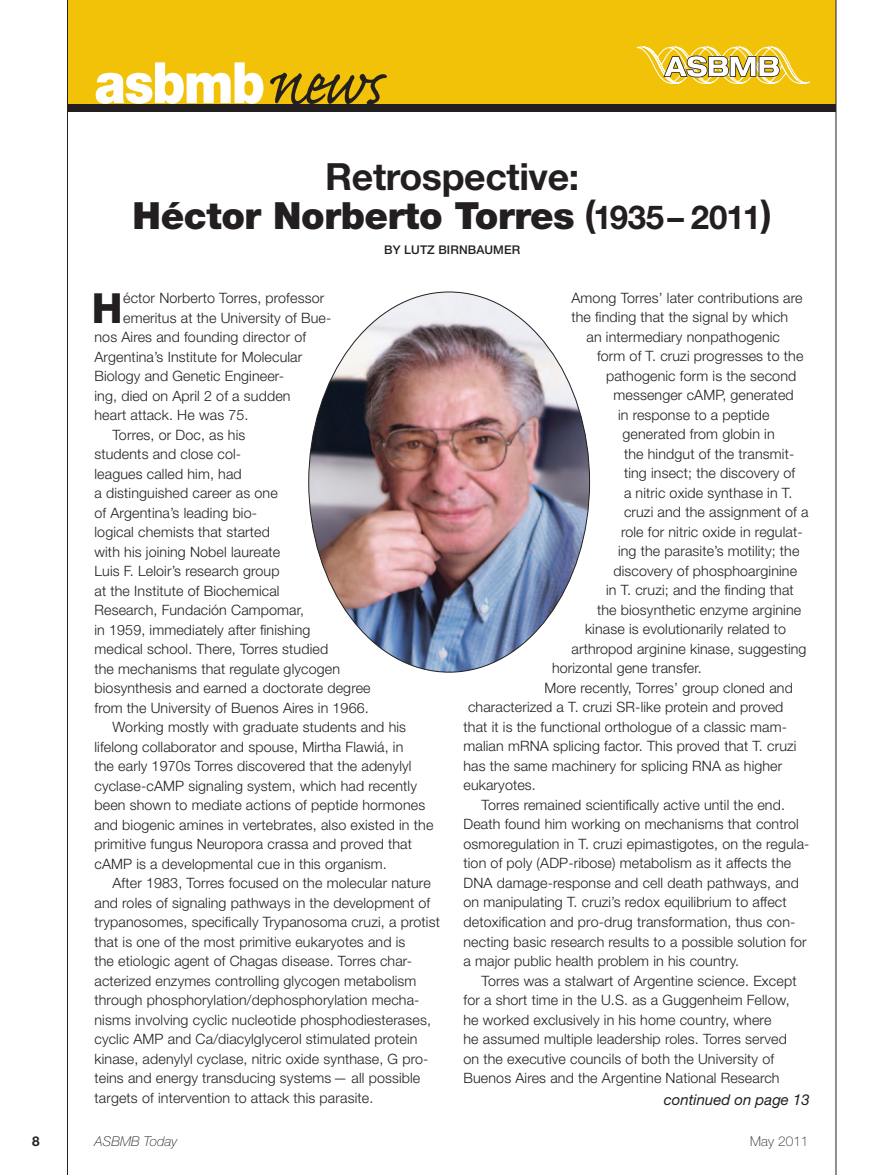
<style>
.page{position:relative;width:891px;height:1175px;background:#fff}
.page>*{position:absolute;margin:0;border:0;box-sizing:border-box;transform-origin:0 0}
.t1{font:900 57px "Helvetica Neue LT Std";letter-spacing:-.03em;color:#fff;scale:.9 1}
.t2{font:800 41.55px "Helvetica Neue LT Std";color:#231f20}
.t3{font:900 37.5px/39px "Helvetica Neue LT Std";letter-spacing:-.01em;color:#231f20;text-align:center}
.t4{font:italic 15px "Helvetica Neue LT Std";color:#231f20}
.t5{font:300 14.25px "Helvetica Neue LT Std";letter-spacing:.01em;color:#231f20}
.t6{font:italic 100 13.5px "Helvetica Neue LT Std";letter-spacing:.01em;color:#231f20}
.t7{font:100 13.5px "Helvetica Neue LT Std";letter-spacing:.01em;color:#231f20}
.t8{font:700 13.5px "Helvetica Neue LT Std";color:#231f20}
.t9{font:500 12px "Helvetica Neue LT Std";letter-spacing:.01em;color:#231f20}
.s1{font-family:"Caflisch Script Pro";font-weight:400;font-size:82.5px;color:#231f20}
.s2{font-weight:700}
.s3{font-weight:700;font-size:33px}
</style>
<div class="page">
<div style="left:68px;top:0;width:768px;height:112px;background:#231f20"></div>
<div style="left:68px;top:0;width:768px;height:103px;background:#f2c209"></div>
<hr style="left:67px;top:0;width:1px;height:1174px;background:#231f20">
<hr style="left:836px;top:0;width:1px;height:1174px;background:#231f20">
<svg style="left:636px;top:46px;width:174px;height:38px"></svg>
<img style="left:309px;top:293px;width:281px;height:379px">
<h1 class="t1" style="left:94px;top:49px;width:325px">asbmb<span class="s1">news</span></h1>
<h3 class="t3" style="left:133px;top:157px;width:641px"><span class="s2">Retrospective:<br></span>Héctor Norberto Torres <span class="s2">(</span><span class="s3">1935– 2011</span><span class="s2">)</span></h3>
<p class="t9" style="left:384px;top:243px;width:137px">BY LUTZ BIRNBAUMER</p>
<h2 class="t2" style="left:92px;top:283px;width:32px">H</h2>
<p class="t5" style="left:123px;top:289px;width:203px">éctor Norberto Torres, professor</p>
<p class="t5" style="left:123px;top:309px;width:210px">emeritus at the University of Bue-</p>
<p class="t5" style="left:95px;top:328px;width:213px">nos Aires and founding director of</p>
<p class="t5" style="left:95px;top:348px;width:209px">Argentina’s Institute for Molecular</p>
<p class="t5" style="left:95px;top:367px;width:191px">Biology and Genetic Engineer-</p>
<p class="t5" style="left:95px;top:387px;width:198px">ing, died on April 2 of a sudden</p>
<p class="t5" style="left:95px;top:406px;width:156px">heart attack. He was 75.</p>
<p class="t5" style="left:113px;top:426px;width:134px">Torres, or Doc, as his</p>
<p class="t5" style="left:95px;top:445px;width:148px">students and close col-</p>
<p class="t5" style="left:95px;top:465px;width:149px">leagues called him, had</p>
<p class="t5" style="left:95px;top:484px;width:185px">a distinguished career as one</p>
<p class="t5" style="left:95px;top:504px;width:164px">of Argentina’s leading bio-</p>
<p class="t5" style="left:95px;top:523px;width:177px">logical chemists that started</p>
<p class="t5" style="left:95px;top:543px;width:187px">with his joining Nobel laureate</p>
<p class="t5" style="left:95px;top:562px;width:187px">Luis F. Leloir’s research group</p>
<p class="t5" style="left:95px;top:582px;width:187px">at the Institute of Biochemical</p>
<p class="t5" style="left:95px;top:601px;width:211px">Research, Fundación Campomar,</p>
<p class="t5" style="left:95px;top:621px;width:217px">in 1959, immediately after finishing</p>
<p class="t5" style="left:95px;top:640px;width:235px">medical school. There, Torres studied</p>
<p class="t5" style="left:95px;top:660px;width:247px">the mechanisms that regulate glycogen</p>
<p class="t5" style="left:95px;top:679px;width:278px">biosynthesis and earned a doctorate degree</p>
<p class="t5" style="left:95px;top:699px;width:276px">from the University of Buenos Aires in 1966.</p>
<p class="t5" style="left:113px;top:718px;width:295px">Working mostly with graduate students and his</p>
<p class="t5" style="left:95px;top:738px;width:310px">lifelong collaborator and spouse, Mirtha Flawiá, in</p>
<p class="t5" style="left:95px;top:757px;width:319px">the early 1970s Torres discovered that the adenylyl</p>
<p class="t5" style="left:95px;top:777px;width:324px">cyclase-cAMP signaling system, which had recently</p>
<p class="t5" style="left:95px;top:796px;width:332px">been shown to mediate actions of peptide hormones</p>
<p class="t5" style="left:95px;top:816px;width:340px">and biogenic amines in vertebrates, also existed in the</p>
<p class="t5" style="left:95px;top:835px;width:319px">primitive fungus Neuropora crassa and proved that</p>
<p class="t5" style="left:95px;top:855px;width:294px">cAMP is a developmental cue in this organism.</p>
<p class="t5" style="left:113px;top:874px;width:320px">After 1983, Torres focused on the molecular nature</p>
<p class="t5" style="left:95px;top:894px;width:337px">and roles of signaling pathways in the development of</p>
<p class="t5" style="left:95px;top:913px;width:347px">trypanosomes, specifically Trypanosoma cruzi, a protist</p>
<p class="t5" style="left:95px;top:933px;width:312px">that is one of the most primitive eukaryotes and is</p>
<p class="t5" style="left:95px;top:952px;width:319px">the etiologic agent of Chagas disease. Torres char-</p>
<p class="t5" style="left:95px;top:972px;width:324px">acterized enzymes controlling glycogen metabolism</p>
<p class="t5" style="left:95px;top:991px;width:326px">through phosphorylation/dephosphorylation mecha-</p>
<p class="t5" style="left:95px;top:1011px;width:338px">nisms involving cyclic nucleotide phosphodiesterases,</p>
<p class="t5" style="left:95px;top:1030px;width:325px">cyclic AMP and Ca/diacylglycerol stimulated protein</p>
<p class="t5" style="left:95px;top:1050px;width:335px">kinase, adenylyl cyclase, nitric oxide synthase, G pro-</p>
<p class="t5" style="left:95px;top:1069px;width:327px">teins and energy transducing systems— all possible</p>
<p class="t5" style="left:95px;top:1089px;width:280px">targets of intervention to attack this parasite.</p>
<p class="t5" style="left:572px;top:289px;width:233px">Among Torres’ later contributions are</p>
<p class="t5" style="left:572px;top:309px;width:218px">the finding that the signal by which</p>
<p class="t5" style="left:587px;top:328px;width:195px">an intermediary nonpathogenic</p>
<p class="t5" style="left:597px;top:347px;width:208px">form of T. cruzi progresses to the</p>
<p class="t5" style="left:606px;top:367px;width:192px">pathogenic form is the second</p>
<p class="t5" style="left:614px;top:386px;width:182px">messenger cAMP, generated</p>
<p class="t5" style="left:618px;top:406px;width:153px">in response to a peptide</p>
<p class="t5" style="left:623px;top:425px;width:154px">generated from globin in</p>
<p class="t5" style="left:624px;top:445px;width:172px">the hindgut of the transmit-</p>
<p class="t5" style="left:624px;top:464px;width:173px">ting insect; the discovery of</p>
<p class="t5" style="left:624px;top:484px;width:170px">a nitric oxide synthase in T.</p>
<p class="t5" style="left:624px;top:503px;width:186px">cruzi and the assignment of a</p>
<p class="t5" style="left:621px;top:523px;width:183px">role for nitric oxide in regulat-</p>
<p class="t5" style="left:618px;top:542px;width:183px">ing the parasite’s motility; the</p>
<p class="t5" style="left:614px;top:562px;width:185px">discovery of phosphoarginine</p>
<p class="t5" style="left:606px;top:581px;width:189px">in T. cruzi; and the finding that</p>
<p class="t5" style="left:597px;top:601px;width:206px">the biosynthetic enzyme arginine</p>
<p class="t5" style="left:585px;top:620px;width:203px">kinase is evolutionarily related to</p>
<p class="t5" style="left:572px;top:640px;width:237px">arthropod arginine kinase, suggesting</p>
<p class="t5" style="left:552px;top:659px;width:151px">horizontal gene transfer.</p>
<p class="t5" style="left:545px;top:679px;width:250px">More recently, Torres’ group cloned and</p>
<p class="t5" style="left:468px;top:698px;width:317px">characterized a T. cruzi SR-like protein and proved</p>
<p class="t5" style="left:464px;top:718px;width:325px">that it is the functional orthologue of a classic mam-</p>
<p class="t5" style="left:464px;top:737px;width:335px">malian mRNA splicing factor. This proved that T. cruzi</p>
<p class="t5" style="left:464px;top:757px;width:320px">has the same machinery for splicing RNA as higher</p>
<p class="t5" style="left:464px;top:776px;width:74px">eukaryotes.</p>
<p class="t5" style="left:482px;top:796px;width:305px">Torres remained scientifically active until the end.</p>
<p class="t5" style="left:464px;top:815px;width:337px">Death found him working on mechanisms that control</p>
<p class="t5" style="left:464px;top:835px;width:347px">osmoregulation in T. cruzi epimastigotes, on the regula-</p>
<p class="t5" style="left:464px;top:854px;width:329px">tion of poly (ADP-ribose) metabolism as it affects the</p>
<p class="t5" style="left:464px;top:874px;width:337px">DNA damage-response and cell death pathways, and</p>
<p class="t5" style="left:464px;top:893px;width:325px">on manipulating T. cruzi’s redox equilibrium to affect</p>
<p class="t5" style="left:464px;top:913px;width:333px">detoxification and pro-drug transformation, thus con-</p>
<p class="t5" style="left:464px;top:932px;width:345px">necting basic research results to a possible solution for</p>
<p class="t5" style="left:464px;top:952px;width:277px">a major public health problem in his country.</p>
<p class="t5" style="left:482px;top:971px;width:317px">Torres was a stalwart of Argentine science. Except</p>
<p class="t5" style="left:464px;top:991px;width:328px">for a short time in the U.S. as a Guggenheim Fellow,</p>
<p class="t5" style="left:464px;top:1010px;width:309px">he worked exclusively in his home country, where</p>
<p class="t5" style="left:464px;top:1030px;width:325px">he assumed multiple leadership roles. Torres served</p>
<p class="t5" style="left:464px;top:1049px;width:312px">on the executive councils of both the University of</p>
<p class="t5" style="left:464px;top:1069px;width:318px">Buenos Aires and the Argentine National Research</p>
<p class="t4" style="left:664px;top:1090px;width:148px">continued on page 13</p>
<p class="t8" style="left:32px;top:1132px;width:9px">8</p>
<p class="t6" style="left:94px;top:1133px;width:84px">ASBMB Today</p>
<p class="t7" style="left:750px;top:1133px;width:60px">May 2011</p>
</div>
